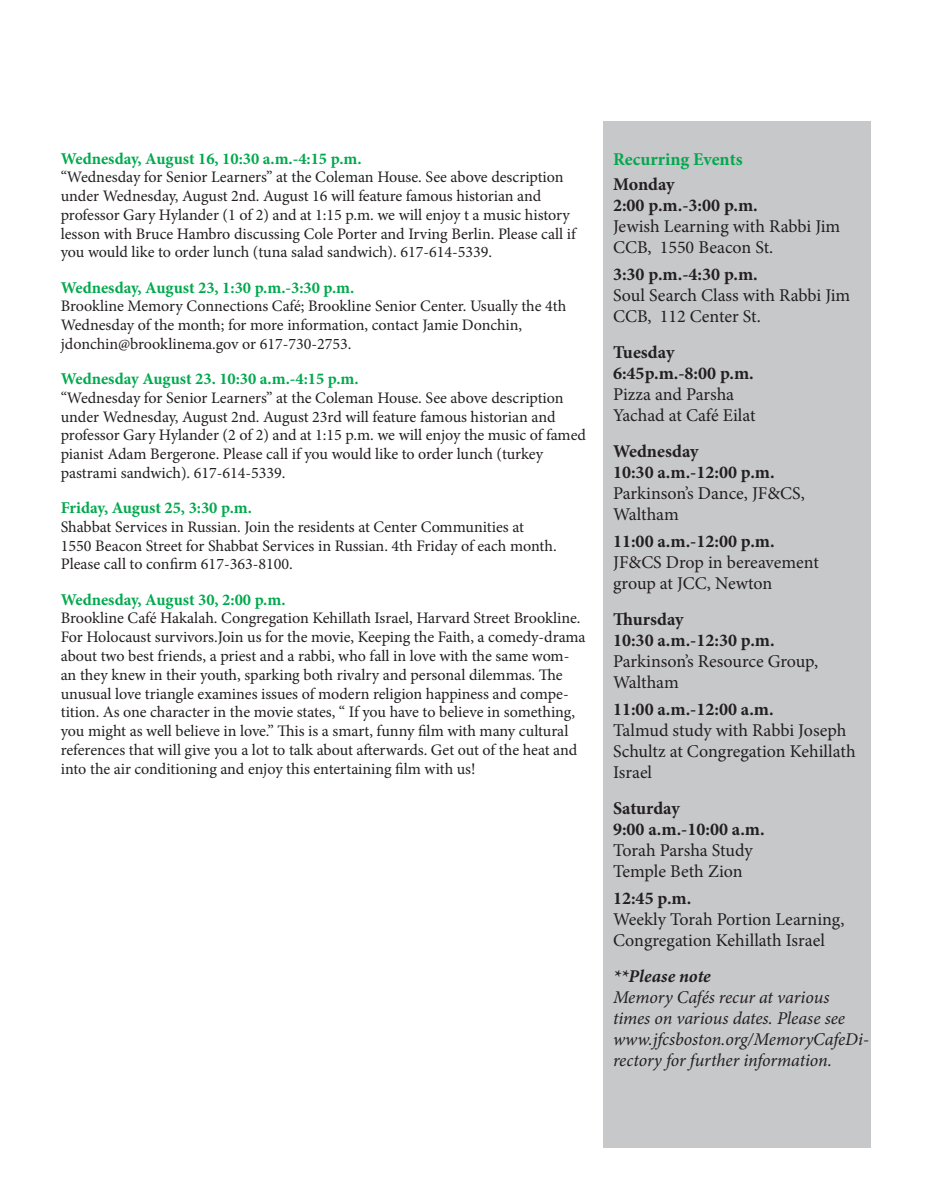
<style>
.page{position:relative;width:932px;height:1202px;background:#fff}
.page>*{position:absolute;margin:0;border:0;box-sizing:border-box;transform-origin:0 0}
.t1{font:18px/21px "Minion Pro";color:#231f20}
.t2{font:700 18px "Minion Pro";color:#231f20}
.t3{font:italic 18px/21px "Minion Pro";letter-spacing:-.005em;color:#231f20}
.t4{font:700 18px "Minion Pro";color:#00a94d}
.t5{font:italic 700 18px "Minion Pro";color:#231f20}
.BOLD_Calendar_Date{font:700 16.5px "Minion Pro";color:#00a94d}
.Calendar_Dates_Insid{font:16.05px/18.8px "Minion Pro";color:#231f20}
</style>
<div class="page">
<div style="left:603px;top:121px;width:268px;height:1027px;background:#c7c8ca"></div>
<p class="BOLD_Calendar_Date" style="left:61px;top:147px;width:302px">Wednesday, August 16, 10:30 a.m.-4:15 p.m.</p>
<p class="Calendar_Dates_Insid" style="left:61px;top:168px;width:516px">“Wednesday for Senior Learners” at the Coleman House. See above description under Wednesday, August 2nd. August 16 will feature famous historian and professor Gary Hylander (1 of 2) and at 1:15 p.m. we will enjoy t a music history lesson with Bruce Hambro discussing Cole Porter and Irving Berlin. Please call if you would like to order lunch (tuna salad sandwich). 617-614-5339.</p>
<p class="BOLD_Calendar_Date" style="left:61px;top:276px;width:295px">Wednesday, August 23, 1:30 p.m.-3:30 p.m.</p>
<p class="Calendar_Dates_Insid" style="left:61px;top:297px;width:507px">Brookline Memory Connections Café; Brookline Senior Center. Usually the 4th<br>Wednesday of the month; for more information, contact Jamie Donchin,</p>
<p class="Calendar_Dates_Insid" style="left:61px;top:334px;width:292px">jdonchin@brooklinema.gov or 617-730-2753.</p>
<p class="BOLD_Calendar_Date" style="left:61px;top:367px;width:299px">Wednesday August 23. 10:30 a.m.-4:15 p.m.</p>
<p class="Calendar_Dates_Insid" style="left:61px;top:388px;width:526px">“Wednesday for Senior Learners” at the Coleman House. See above description under Wednesday, August 2nd. August 23rd will feature famous historian and professor Gary Hylander (2 of 2) and at 1:15 p.m. we will enjoy the music of famed pianist Adam Bergerone. Please call if you would like to order lunch (turkey</p>
<p class="Calendar_Dates_Insid" style="left:61px;top:463px;width:226px">pastrami sandwich). 617-614-5339.</p>
<p class="BOLD_Calendar_Date" style="left:61px;top:496px;width:193px">Friday, August 25, 3:30 p.m.</p>
<p class="Calendar_Dates_Insid" style="left:61px;top:517px;width:464px">Shabbat Services in Russian. Join the residents at Center Communities at</p>
<p class="Calendar_Dates_Insid" style="left:61px;top:536px;width:497px">1550 Beacon Street for Shabbat Services in Russian. 4th Friday of each month.<br>Please call to confirm 617-363-8100.</p>
<p class="BOLD_Calendar_Date" style="left:61px;top:588px;width:226px">Wednesday, August 30, 2:00 p.m.</p>
<p class="Calendar_Dates_Insid" style="left:61px;top:609px;width:526px">Brookline Café Hakalah. Congregation Kehillath Israel, Harvard Street Brookline.<br>For Holocaust survivors.Join us for the movie, Keeping the Faith, a comedy-drama about two best friends, a priest and a rabbi, who fall in love with the same wom&shy;an they knew in their youth, sparking both rivalry and personal dilemmas. The unusual love triangle examines issues of modern religion happiness and compe&shy;tition. As one character in the movie states, “ If you have to believe in something, you might as well believe in love.” This is a smart, funny film with many cultural references that will give you a lot to talk about afterwards. Get out of the heat and into the air conditioning and enjoy this entertaining film with us!</p>
<p class="t4" style="left:613px;top:146px;width:131px">Recurring Events</p>
<p class="t2" style="left:613px;top:172px;width:63px">Monday</p>
<p class="t2" style="left:613px;top:193px;width:146px">2:00 p.m.-3:00 p.m.</p>
<p class="t1" style="left:613px;top:216px;width:229px">Jewish Learning with Rabbi Jim<br>CCB, 1550 Beacon St.</p>
<p class="t2" style="left:613px;top:262px;width:146px">3:30 p.m.-4:30 p.m.</p>
<p class="t1" style="left:613px;top:285px;width:239px">Soul Search Class with Rabbi Jim<br>CCB, 112 Center St.</p>
<p class="t2" style="left:613px;top:340px;width:63px">Tuesday</p>
<p class="t2" style="left:613px;top:361px;width:142px">6:45p.m.-8:00 p.m.</p>
<p class="t1" style="left:613px;top:384px;width:144px">Pizza and Parsha<br>Yachad at Café Eilat</p>
<p class="t2" style="left:613px;top:439px;width:87px">Wednesday</p>
<p class="t2" style="left:613px;top:460px;width:163px">10:30 a.m.-12:00 p.m.</p>
<p class="t1" style="left:613px;top:483px;width:193px">Parkinson’s Dance, JF&amp;CS,<br>Waltham</p>
<p class="t2" style="left:613px;top:529px;width:163px">11:00 a.m.-12:00 p.m.</p>
<p class="t1" style="left:613px;top:552px;width:207px">JF&amp;CS Drop in bereavement</p>
<p class="t1" style="left:613px;top:573px;width:161px">group at JCC, Newton</p>
<p class="t2" style="left:613px;top:607px;width:72px">Thursday</p>
<p class="t2" style="left:613px;top:628px;width:163px">10:30 a.m.-12:30 p.m.</p>
<p class="t1" style="left:613px;top:651px;width:207px">Parkinson’s Resource Group,</p>
<p class="t1" style="left:613px;top:672px;width:67px">Waltham</p>
<p class="t2" style="left:613px;top:697px;width:162px">11:00 a.m.-12:00 a.m.</p>
<p class="t1" style="left:613px;top:720px;width:244px">Talmud study with Rabbi Joseph<br>Schultz at Congregation Kehillath<br>Israel</p>
<p class="t2" style="left:613px;top:796px;width:68px">Saturday</p>
<p class="t2" style="left:613px;top:817px;width:153px">9:00 a.m.-10:00 a.m.</p>
<p class="t1" style="left:613px;top:840px;width:141px">Torah Parsha Study<br>Temple Beth Zion</p>
<p class="t2" style="left:613px;top:886px;width:80px">12:45 p.m.</p>
<p class="t1" style="left:613px;top:909px;width:233px">Weekly Torah Portion Learning,</p>
<p class="t1" style="left:613px;top:930px;width:213px">Congregation Kehillath Israel</p>
<p class="t5" style="left:613px;top:963px;width:99px">**Please note</p>
<p class="t3" style="left:613px;top:987px;width:218px">Memory Cafés recur at various</p>
<p class="t3" style="left:613px;top:1008px;width:233px">times on various dates. Please see</p>
<p class="t3" style="left:613px;top:1029px;width:257px">www.jfcsboston.org/MemoryCafeDi&shy;rectory for further information.</p>
</div>
